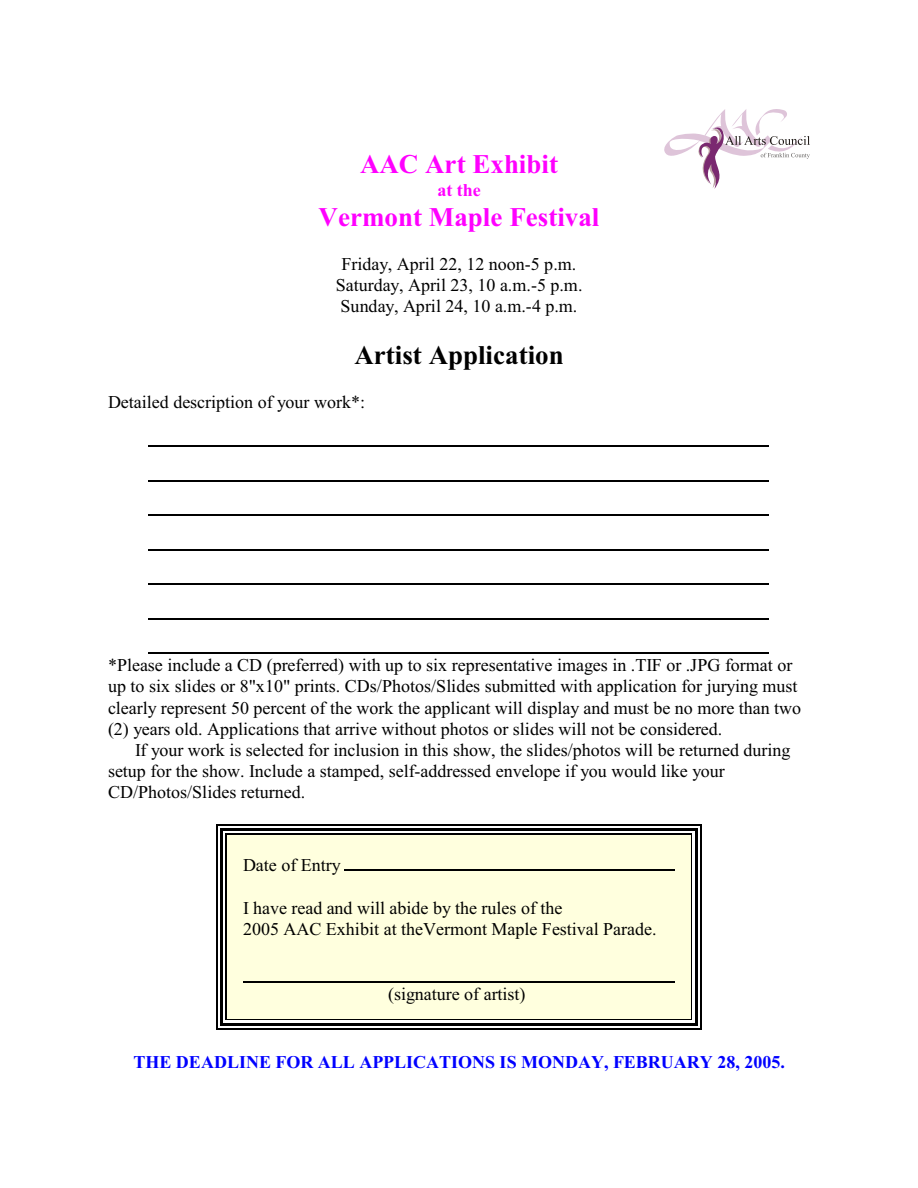
<style>
.page{position:relative;width:918px;height:1188px;background:#fff}
.page>*{position:absolute;margin:0;border:0;box-sizing:border-box;transform-origin:0 0}
.t1{font:700 27px "Times New Roman";color:#f0f}
.t2{font:700 27px "Times New Roman";color:#000}
.t3{font:18px/21.3px "Times New Roman";color:#000}
.t4{font:700 18px "Times New Roman";color:#00f}
.t5{font:700 18px "Times New Roman";color:#f0f}
</style>
<div class="page">
<svg style="left:664px;top:109px;width:146px;height:80px"></svg>
<hr style="left:148px;top:445px;width:621px;height:2px;background:#000">
<hr style="left:148px;top:480px;width:621px;height:1px;background:#000">
<hr style="left:148px;top:514px;width:621px;height:2px;background:#000">
<hr style="left:148px;top:549px;width:621px;height:1px;background:#000">
<hr style="left:148px;top:584px;width:621px;height:1px;background:#000">
<hr style="left:148px;top:618px;width:621px;height:1px;background:#000">
<hr style="left:148px;top:653px;width:621px;height:1px;background:#000">
<hr style="left:226px;top:834px;width:1px;height:186px;background:#000">
<hr style="left:691px;top:834px;width:1px;height:186px;background:#000">
<hr style="left:226px;top:834px;width:466px;height:1px;background:#000">
<hr style="left:226px;top:1019px;width:466px;height:1px;background:#000">
<hr style="left:220px;top:828px;width:3px;height:198px;background:#000">
<hr style="left:695px;top:828px;width:3px;height:198px;background:#000">
<hr style="left:220px;top:828px;width:478px;height:3px;background:#000">
<hr style="left:220px;top:1023px;width:478px;height:3px;background:#000">
<hr style="left:216px;top:824px;width:1px;height:206px;background:#000">
<hr style="left:701px;top:824px;width:1px;height:206px;background:#000">
<hr style="left:216px;top:824px;width:486px;height:1px;background:#000">
<hr style="left:216px;top:1029px;width:486px;height:1px;background:#000">
<div style="left:227px;top:835px;width:464px;height:184px;background:#ffffde"></div>
<hr style="left:345px;top:870px;width:330px;height:1px;background:#000">
<hr style="left:243px;top:982px;width:432px;height:1px;background:#000">
<h1 class="t1" style="left:360px;top:155px;width:200px">AAC Art Exhibit</h1>
<p class="t5" style="left:437px;top:184px;width:45px">at the</p>
<h1 class="t1" style="left:319px;top:208px;width:282px">Vermont Maple Festival</h1>
<p class="t3" style="left:336px;top:255px;width:248px;text-align:center">Friday, April 22, 12 noon-5 p.m.<br>Saturday, April 23, 10 a.m.-5 p.m.<br>Sunday, April 24, 10 a.m.-4 p.m.</p>
<h1 class="t2" style="left:354px;top:346px;width:211px">Artist Application</h1>
<p class="t3" style="left:108px;top:393px;width:259px">Detailed description of your work*:</p>
<p class="t3" style="left:108px;top:656px;width:695px">*Please include a CD (preferred) with up to six representative images in .TIF or .JPG format or up to six slides or 8"x10" prints. CDs/Photos/Slides submitted with application for jurying must clearly represent 50 percent of the work the applicant will display and must be no more than two (2) years old. Applications that arrive without photos or slides will not be considered.</p>
<p class="t3" style="left:108px;top:741px;width:684px;text-indent:27px">If your work is selected for inclusion in this show, the slides/photos will be returned during setup for the show. Include a stamped, self-addressed envelope if you would like your<br>CD/Photos/Slides returned.</p>
<p class="t3" style="left:243px;top:856px;width:99px">Date of Entry</p>
<p class="t3" style="left:243px;top:899px;width:415px">I have read and will abide by the rules of the<br>2005 AAC Exhibit at theVermont Maple Festival Parade.</p>
<p class="t3" style="left:388px;top:985px;width:139px">(signature of artist)</p>
<p class="t4" style="left:133px;top:1056px;width:653px">THE DEADLINE FOR ALL APPLICATIONS IS MONDAY, FEBRUARY 28, 2005.</p>
</div>
